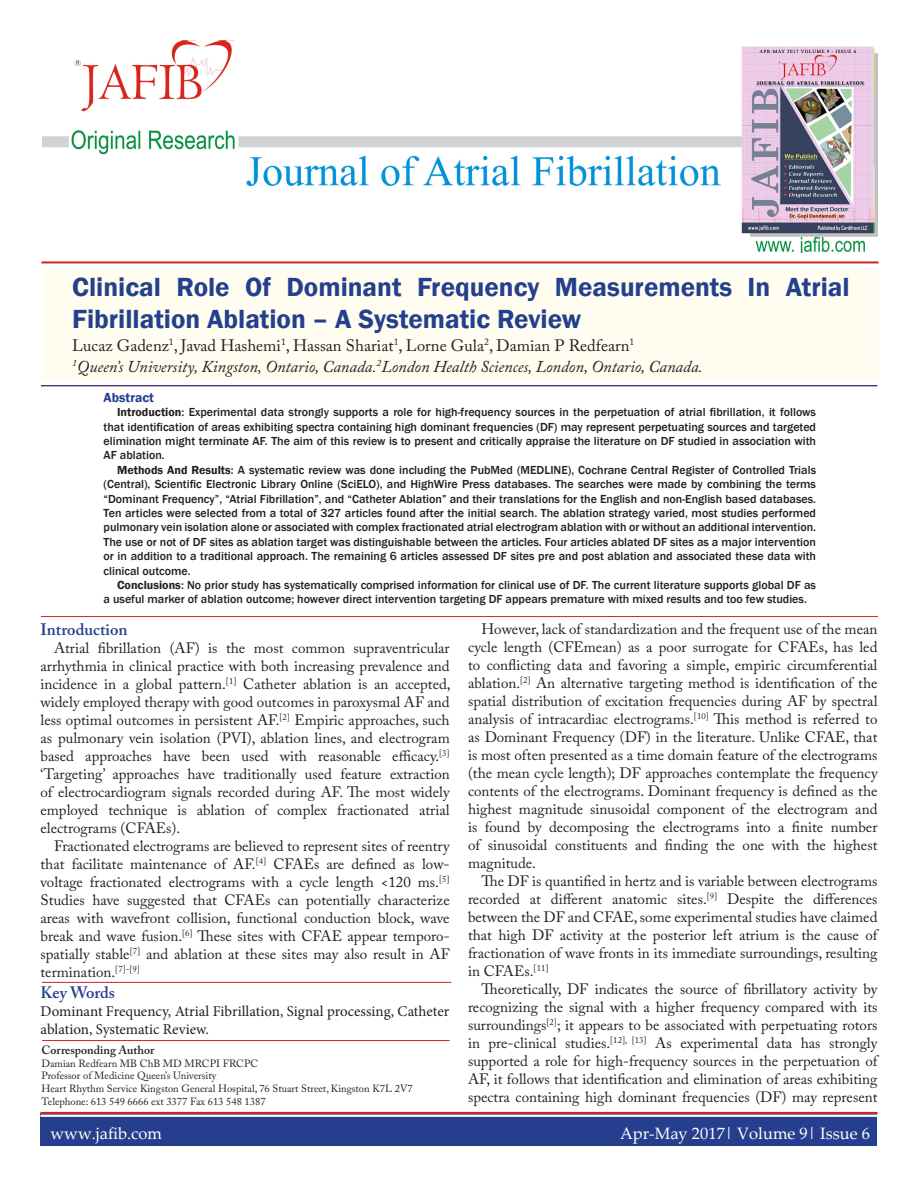
<style>
.page{position:relative;width:918px;height:1188px;background:#fff}
.page>*{position:absolute;margin:0;border:0;box-sizing:border-box;transform-origin:0 0}
._05_Article_Title{font:600 27px/32.4px "Franklin Gothic";color:#253f8e}
._07_Author_Affiliati{font:italic 16.5px "Adobe Caslon Pro";color:#231f20}
._06_Author_block{font:16.5px "Adobe Caslon Pro";color:#231f20}
.white_header_for_blu{font:16.5px "Palatino Linotype";color:#fff}
._11_Body_Header{font:600 16.5px "Adobe Caslon Pro";color:#253f8e}
._10_Body_Text{font:15px/18px "Adobe Caslon Pro";color:#231f20;text-align:justify}
.t1{font:15px/18px "Minion Pro";color:#231f20}
._08_Abstract_Header{font:600 13.5px "Franklin Gothic";color:#253f8e}
._09_Abstract_Body{font:500 12px/14.4px "Franklin Gothic";color:#231f20;text-align:justify}
._13_small_text_for_h{font:600 12px "Adobe Caslon Pro";color:#231f20}
._13_small_text_for_h-2{font:10.5px "Adobe Caslon Pro";color:#231f20}
.s1{font-weight:600}
</style>
<div class="page">
<div style="left:42px;top:270px;width:837px;height:110px;background:#fefdf0"></div>
<hr style="left:41px;top:616px;width:837px;height:1px;background:#d1232a">
<hr style="left:41px;top:386px;width:836px;height:1px;background:#d1232a">
<hr style="left:41px;top:385px;width:836px;height:1px;background:#253f8e">
<hr style="left:42px;top:1040px;width:408px;height:1px;background:#d1232a">
<hr style="left:42px;top:982px;width:409px;height:1px;background:#d1232a">
<div style="left:40px;top:1113px;width:838px;height:33px;background:#253f8e"></div>
<hr style="left:40px;top:1112px;width:838px;height:2px;background:#d1232a">
<hr style="left:40px;top:1115px;width:838px;height:2px;background:#fff">
<hr style="left:41px;top:261px;width:837px;height:3px;background:#d1232a">
<img style="left:42px;top:40px;width:835px;height:213px">
<p class="_05_Article_Title" style="left:72px;top:271px;width:779px">Clinical Role Of Dominant Frequency Measurements In Atrial<br>Fibrillation Ablation – A Systematic Review</p>
<p class="_06_Author_block" style="left:72px;top:336px;width:564px">Lucaz Gadenz<sup>1</sup>, Javad Hashemi<sup>1</sup>, Hassan Shariat<sup>1</sup>, Lorne Gula<sup>2</sup>, Damian P Redfearn<sup>1</sup></p>
<p class="_07_Author_Affiliati" style="left:72px;top:356px;width:632px"><sup>1</sup>Queen’s University, Kingston, Ontario, Canada.<sup>2</sup>London Health Sciences, London, Ontario, Canada.</p>
<p class="_08_Abstract_Header" style="left:104px;top:389px;width:52px">Abstract</p>
<p class="_09_Abstract_Body" style="left:104px;top:405px;width:714px;text-indent:14px"><span class="s1">Introduction</span>: Experimental data strongly supports a role for high-frequency sources in the perpetuation of atrial fibrillation, it follows that identification of areas exhibiting spectra containing high dominant frequencies (DF) may represent perpetuating sources and targeted elimination might terminate AF. The aim of this review is to present and critically appraise the literature on DF studied in association with AF ablation.</p>
<p class="_09_Abstract_Body" style="left:104px;top:463px;width:714px;text-indent:14px"><span class="s1">Methods And Results</span>: A systematic review was done including the PubMed (MEDLINE), Cochrane Central Register of Controlled Trials (Central), Scientific Electronic Library Online (SciELO), and HighWire Press databases. The searches were made by combining the terms “Dominant Frequency”, “Atrial Fibrillation”, and “Catheter Ablation” and their translations for the English and non-English based databases.<br>Ten articles were selected from a total of 327 articles found after the initial search. The ablation strategy varied, most studies performed pulmonary vein isolation alone or associated with complex fractionated atrial electrogram ablation with or without an additional intervention.<br>The use or not of DF sites as ablation target was distinguishable between the articles. Four articles ablated DF sites as a major intervention or in addition to a traditional approach. The remaining 6 articles assessed DF sites pre and post ablation and associated these data with clinical outcome.</p>
<p class="_09_Abstract_Body" style="left:104px;top:578px;width:714px;text-indent:14px"><span class="s1">Conclusions</span>: No prior study has systematically comprised information for clinical use of DF. The current literature supports global DF as a useful marker of ablation outcome; however direct intervention targeting DF appears premature with mixed results and too few studies.</p>
<p class="_11_Body_Header" style="left:40px;top:620px;width:89px">Introduction</p>
<p class="_10_Body_Text" style="left:40px;top:639px;width:412px;text-indent:14px">Atrial fibrillation (AF) is the most common supraventricular arrhythmia in clinical practice with both increasing prevalence and incidence in a global pattern.<sup>[1]</sup> Catheter ablation is an accepted, widely employed therapy with good outcomes in paroxysmal AF and less optimal outcomes in persistent AF.<sup>[2]</sup> Empiric approaches, such as pulmonary vein isolation (PVI), ablation lines, and electrogram based approaches have been used with reasonable efficacy.<sup>[3] </sup>‘Targeting’ approaches have traditionally used feature extraction of electrocardiogram signals recorded during AF. The most widely employed technique is ablation of complex fractionated atrial electrograms (CFAEs).</p>
<p class="_10_Body_Text" style="left:40px;top:837px;width:411px;text-indent:14px">Fractionated electrograms are believed to represent sites of reentry that facilitate maintenance of AF.<sup>[4]</sup> CFAEs are defined as low&shy;voltage fractionated electrograms with a cycle length &lt;120 ms.<sup>[5] </sup>Studies have suggested that CFAEs can potentially characterize areas with wavefront collision, functional conduction block, wave break and wave fusion.<sup>[6]</sup> These sites with CFAE appear temporo&shy;spatially stable<sup>[7]</sup> and ablation at these sites may also result in AF termination.<sup>[7]-[9]</sup></p>
<p class="_11_Body_Header" style="left:41px;top:983px;width:76px">Key Words</p>
<p class="t1" style="left:41px;top:1003px;width:410px">Dominant Frequency, Atrial Fibrillation, Signal processing, Catheter ablation, Systematic Review.</p>
<p class="_13_small_text_for_h" style="left:42px;top:1043px;width:114px">Corresponding Author</p>
<p class="_13_small_text_for_h-2" style="left:42px;top:1057px;width:218px">Damian Redfearn MB ChB MD MRCPI FRCPC</p>
<p class="_13_small_text_for_h-2" style="left:42px;top:1070px;width:176px">Professor of Medicine Queen’s University</p>
<p class="_13_small_text_for_h-2" style="left:42px;top:1082px;width:373px">Heart Rhythm Service Kingston General Hospital, 76 Stuart Street, Kingston K7L 2V7</p>
<p class="_13_small_text_for_h-2" style="left:42px;top:1095px;width:226px">Telephone: 613 549 6666 ext 3377 Fax 613 548 1387</p>
<p class="_10_Body_Text" style="left:468px;top:620px;width:411px;text-indent:14px">However, lack of standardization and the frequent use of the mean cycle length (CFEmean) as a poor surrogate for CFAEs, has led to conflicting data and favoring a simple, empiric circumferential ablation.<sup>[2]</sup> An alternative targeting method is identification of the spatial distribution of excitation frequencies during AF by spectral analysis of intracardiac electrograms.<sup>[10]</sup> This method is referred to as Dominant Frequency (DF) in the literature. Unlike CFAE, that is most often presented as a time domain feature of the electrograms (the mean cycle length); DF approaches contemplate the frequency contents of the electrograms. Dominant frequency is defined as the highest magnitude sinusoidal component of the electrogram and is found by decomposing the electrograms into a finite number of sinusoidal constituents and finding the one with the highest magnitude.</p>
<p class="_10_Body_Text" style="left:468px;top:872px;width:411px;text-indent:14px">The DF is quantified in hertz and is variable between electrograms recorded at different anatomic sites.<sup>[9]</sup> Despite the differences between the DF and CFAE, some experimental studies have claimed that high DF activity at the posterior left atrium is the cause of fractionation of wave fronts in its immediate surroundings, resulting in CFAEs.<sup>[11]</sup></p>
<p class="_10_Body_Text" style="left:468px;top:980px;width:411px;text-indent:14px">Theoretically, DF indicates the source of fibrillatory activity by recognizing the signal with a higher frequency compared with its surroundings<sup>[2]</sup>; it appears to be associated with perpetuating rotors in pre-clinical studies.<sup>[12],</sup> <sup>[13]</sup> As experimental data has strongly supported a role for high-frequency sources in the perpetuation of AF, it follows that identification and elimination of areas exhibiting spectra containing high dominant frequencies (DF) may represent</p>
<p class="white_header_for_blu" style="left:51px;top:1122px;width:113px">www.jafib.com</p>
<p class="white_header_for_blu" style="left:620px;top:1122px;width:251px">Apr-May 2017| Volume 9| Issue 6</p>
</div>
